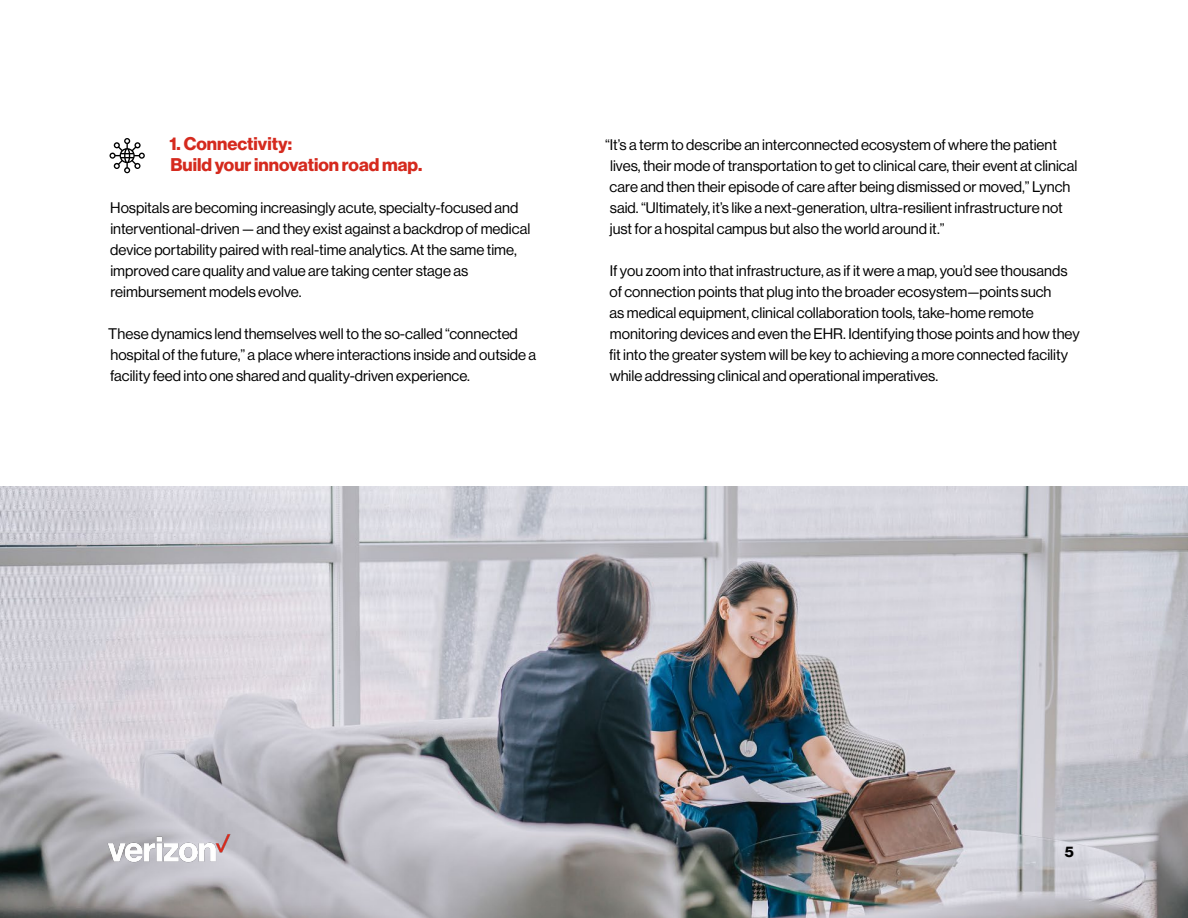
<style>
.page{position:relative;width:1188px;height:918px;background:#fff}
.page>*{position:absolute;margin:0;border:0;box-sizing:border-box;transform-origin:0 0}
.t1{font:700 18px/21px "Neue Haas Display";color:#d52a1e}
.t2{font:15px/21px "Neue Haas Display";color:#000}
.t3{font:700 15px "Neue Haas Display";color:#000}
</style>
<div class="page">
<img style="left:0;top:486px;width:1188px;height:432px">
<img style="left:93px;top:820px;width:152px;height:56px">
<svg style="left:109px;top:138px;width:36px;height:35px"></svg>
<p class="t1" style="left:169px;top:133px;width:254px">1. Connectivity:<br>Build your innovation road map.</p>
<p class="t2" style="left:110px;top:197px;width:422px">Hospitals are becoming increasingly acute, specialty-focused and interventional-driven — and they exist against a backdrop of medical device portability paired with real-time analytics. At the same time, improved care quality and value are taking center stage as reimbursement models evolve.</p>
<p class="t2" style="left:108px;top:323px;width:429px">These dynamics lend themselves well to the so-called “connected hospital of the future,” a place where interactions inside and outside a facility feed into one shared and quality-driven experience.</p>
<p class="t2" style="left:610px;top:134px;width:469px;text-indent:-5px">“It’s a term to describe an interconnected ecosystem of where the patient lives, their mode of transportation to get to clinical care, their event at clinical care and then their episode of care after being dismissed or moved,” Lynch said. “Ultimately, it’s like a next-generation, ultra-resilient infrastructure not just for a hospital campus but also the world around it.”</p>
<p class="t2" style="left:609px;top:260px;width:472px">If you zoom into that infrastructure, as if it were a map, you’d see thousands of connection points that plug into the broader ecosystem—points such<br>as medical equipment, clinical collaboration tools, take-home remote monitoring devices and even the EHR. Identifying those points and how they fit into the greater system will be key to achieving a more connected facility while addressing clinical and operational imperatives.</p>
<p class="t3" style="left:1065px;top:843px;width:11px">5</p>
</div>
